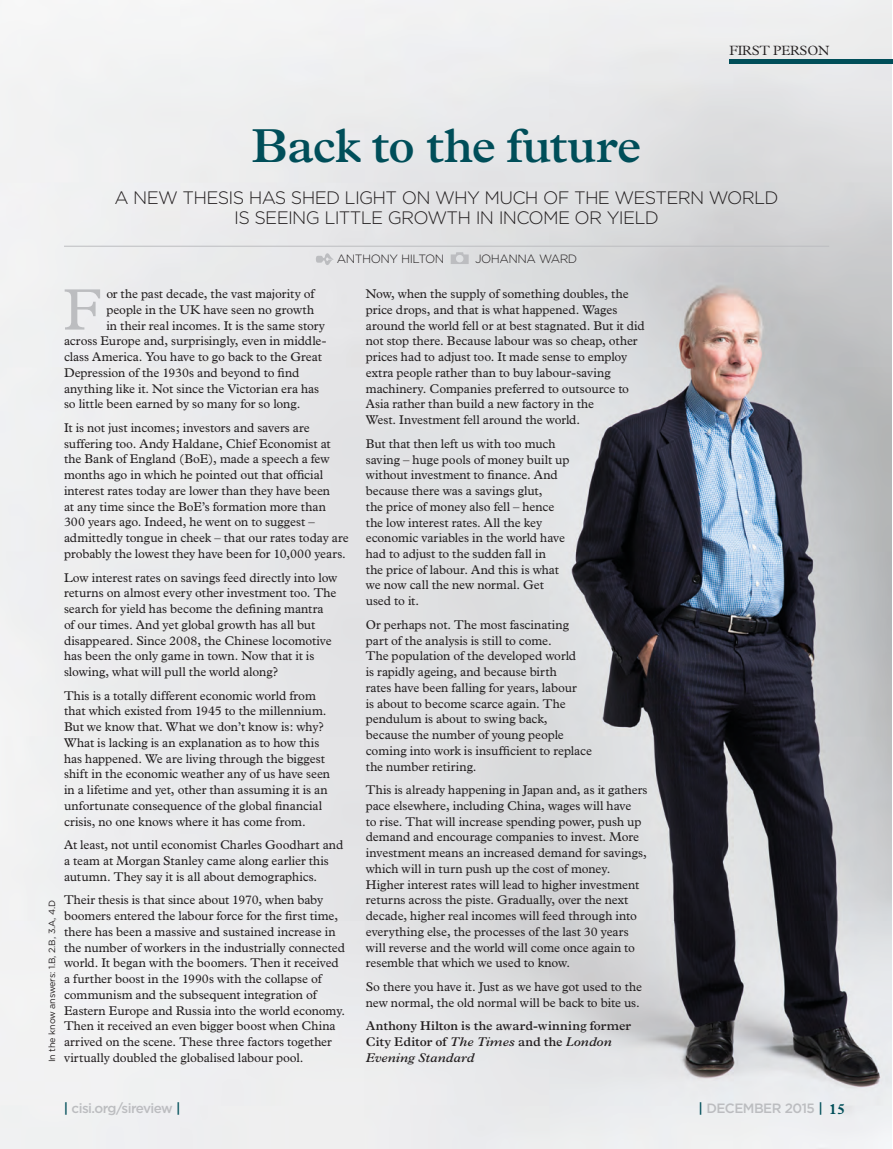
<style>
.page{position:relative;width:893px;height:1149px;background:#fff}
.page>*{position:absolute;margin:0;border:0;box-sizing:border-box;transform-origin:0 0}
.COPY_DROP{font:58.95px "Plantin";color:#bcbdc0}
.t1{font:600 48px "Plantin";letter-spacing:-.025em;color:#004e59}
.t2{font:300 18px/19.5px "Gotham";letter-spacing:-.04em;color:#231f20;text-align:center}
.t3{font:700 15px "Plantin";color:#004e59}
.t4{font:500 13.5px "Gotham";letter-spacing:-.04em;color:#bcbdc0}
.t5{font:300 13.5px "Plantin";letter-spacing:-.02em;color:#231f20}
.COPY{font:12.75px/15.8px "Plantin";letter-spacing:-.005em;color:#231f20}
.COPY_DROP-2{font:12.75px "Plantin";letter-spacing:-.005em;color:#231f20}
.COPY-2{font:600 12.75px/15.8px "Plantin";color:#231f20}
.t6{font:300 12px "Gotham";letter-spacing:-.04em;color:#231f20}
.t7{font:9px "Gotham";letter-spacing:-.02em;color:#231f20}
.s1{font-style:italic}
.s2{color:#004e59}
</style>
<div class="page">
<img style="left:0;top:0;width:891px;height:1148px">
<hr style="left:64px;top:246px;width:765px;height:1px;background:#bcbdc0">
<svg style="left:316px;top:253px;width:18px;height:12px"></svg>
<svg style="left:451px;top:252px;width:18px;height:12px"></svg>
<hr style="left:730px;top:60px;width:163px;height:4px;background:#004e59">
<p class="t1" style="left:252px;top:118px;width:391px">Back to the future</p>
<p class="t5" style="left:730px;top:43px;width:101px">FIRST PERSON</p>
<p class="t2" style="left:115px;top:188px;width:666px">A NEW THESIS HAS SHED LIGHT ON WHY MUCH OF THE WESTERN WORLD<br>IS SEEING LITTLE GROWTH IN INCOME OR YIELD</p>
<p class="t6" style="left:337px;top:252px;width:109px">ANTHONY HILTON</p>
<p class="t6" style="left:475px;top:252px;width:104px">JOHANNA WARD</p>
<p class="COPY_DROP" style="left:63px;top:276px;width:40px">F</p>
<p class="COPY_DROP-2" style="left:106px;top:286px;width:209px">or the past decade, the vast majority of</p>
<p class="COPY_DROP-2" style="left:106px;top:302px;width:209px">people in the UK have seen no growth</p>
<p class="COPY_DROP-2" style="left:106px;top:318px;width:220px">in their real incomes. It is the same story</p>
<p class="COPY_DROP-2" style="left:64px;top:333px;width:264px">across Europe and, surprisingly, even in middle-</p>
<p class="COPY_DROP-2" style="left:64px;top:349px;width:259px">class America. You have to go back to the Great</p>
<p class="COPY_DROP-2" style="left:64px;top:365px;width:237px">Depression of the 1930s and beyond to find</p>
<p class="COPY_DROP-2" style="left:64px;top:381px;width:257px">anything like it. Not since the Victorian era has</p>
<p class="COPY_DROP-2" style="left:64px;top:396px;width:238px">so little been earned by so many for so long.</p>
<p class="COPY" style="left:64px;top:419px;width:286px">It is not just incomes; investors and savers are suffering too. Andy Haldane, Chief Economist at the Bank of England (BoE), made a speech a few months ago in which he pointed out that official interest rates today are lower than they have been<br>at any time since the BoE’s formation more than 300 years ago. Indeed, he went on to suggest – admittedly tongue in cheek – that our rates today are probably the lowest they have been for 10,000 years.</p>
<p class="COPY" style="left:64px;top:569px;width:275px">Low interest rates on savings feed directly into low returns on almost every other investment too. The search for yield has become the defining mantra<br>of our times. And yet global growth has all but disappeared. Since 2008, the Chinese locomotive has been the only game in town. Now that it is slowing, what will pull the world along?</p>
<p class="COPY" style="left:64px;top:687px;width:268px">This is a totally different economic world from that which existed from 1945 to the millennium.<br>But we know that. What we don’t know is: why?<br>What is lacking is an explanation as to how this has happened. We are living through the biggest shift in the economic weather any of us have seen in a lifetime and yet, other than assuming it is an unfortunate consequence of the global financial crisis, no one knows where it has come from.</p>
<p class="COPY" style="left:64px;top:836px;width:281px">At least, not until economist Charles Goodhart and a team at Morgan Stanley came along earlier this autumn. They say it is all about demographics.</p>
<p class="COPY" style="left:64px;top:891px;width:283px">Their thesis is that since about 1970, when baby boomers entered the labour force for the first time, there has been a massive and sustained increase in the number of workers in the industrially connected world. It began with the boomers. Then it received a further boost in the 1990s with the collapse of communism and the subsequent integration of Eastern Europe and Russia into the world economy.<br>Then it received an even bigger boost when China arrived on the scene. These three factors together virtually doubled the globalised labour pool.</p>
<p class="t7" style="left:47px;top:1061px;width:163px;rotate:-90deg">In the know answers: 1.B, 2.B, 3.A, 4.D</p>
<p class="COPY" style="left:366px;top:286px;width:280px">Now, when the supply of something doubles, the price drops, and that is what happened. Wages around the world fell or at best stagnated. But it did not stop there. Because labour was so cheap, other prices had to adjust too. It made sense to employ extra people rather than to buy labour-saving machinery. Companies preferred to outsource to Asia rather than build a new factory in the<br>West. Investment fell around the world.</p>
<p class="COPY" style="left:366px;top:435px;width:205px">But that then left us with too much saving – huge pools of money built up without investment to finance. And because there was a savings glut,<br>the price of money also fell – hence the low interest rates. All the key economic variables in the world have had to adjust to the sudden fall in<br>the price of labour. And this is what we now call the new normal. Get used to it.</p>
<p class="COPY" style="left:366px;top:616px;width:228px">Or perhaps not. The most fascinating part of the analysis is still to come.<br>The population of the developed world<br>is rapidly ageing, and because birth<br>rates have been falling for years, labour<br>is about to become scarce again. The pendulum is about to swing back, because the number of young people coming into work is insufficient to replace the number retiring.</p>
<p class="COPY" style="left:366px;top:781px;width:283px">This is already happening in Japan and, as it gathers pace elsewhere, including China, wages will have<br>to rise. That will increase spending power, push up demand and encourage companies to invest. More investment means an increased demand for savings, which will in turn push up the cost of money.<br>Higher interest rates will lead to higher investment returns across the piste. Gradually, over the next decade, higher real incomes will feed through into everything else, the processes of the last 30 years will reverse and the world will come once again to resemble that which we used to know.</p>
<p class="COPY" style="left:366px;top:978px;width:278px">So there you have it. Just as we have got used to the new normal, the old normal will be back to bite us.</p>
<p class="COPY-2" style="left:366px;top:1017px;width:267px">Anthony Hilton is the award-winning former<br>City Editor of <span class="s1">The Times</span> and the <span class="s1">London<br>Evening Standard</span></p>
<p class="t4" style="left:64px;top:1100px;width:118px"><span class="s2">|</span> cisi.org/sireview <span class="s2">|</span></p>
<p class="t4" style="left:698px;top:1100px;width:126px"><span class="s2">|</span> DECEMBER 2015 <span class="s2">|</span></p>
<p class="t3" style="left:829px;top:1099px;width:17px">15</p>
</div>
